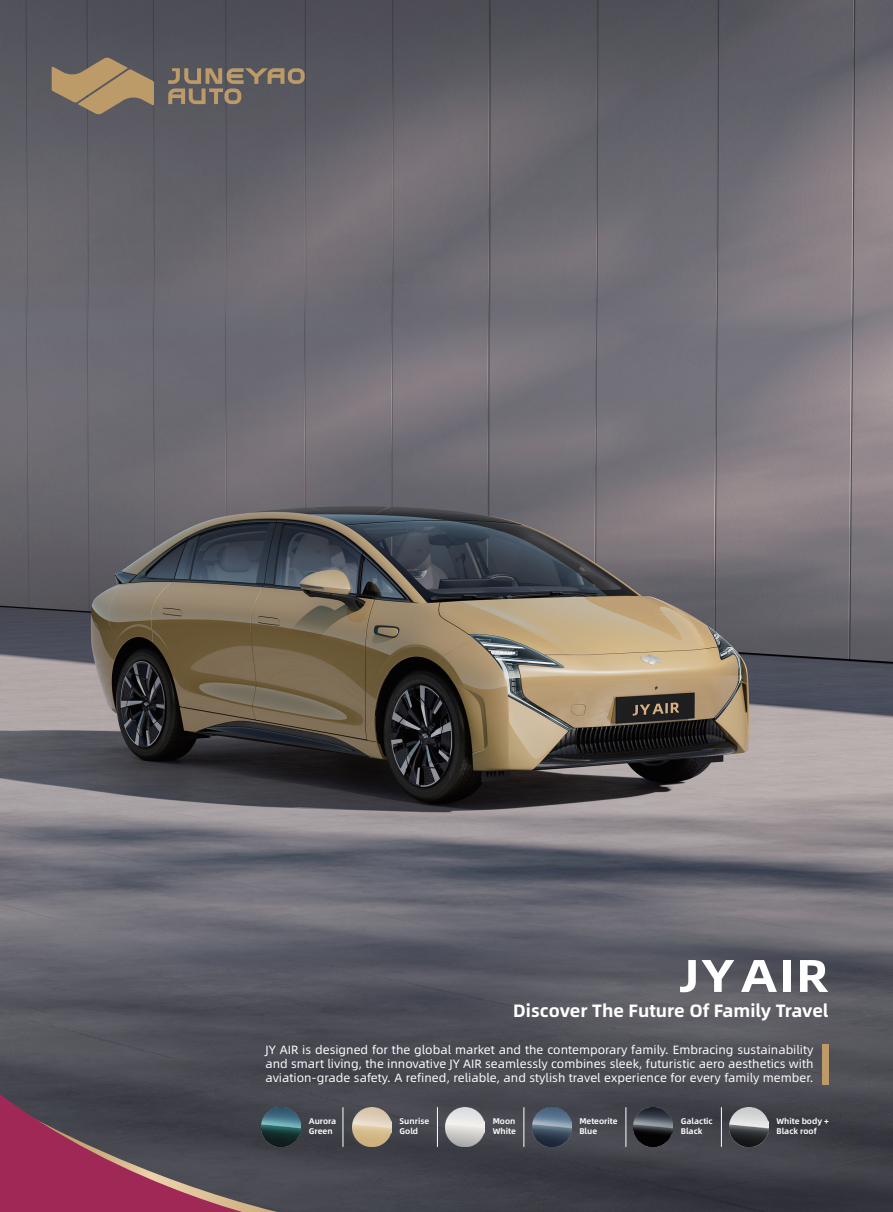
<style>
.page{position:relative;width:893px;height:1212px;background:#fff}
.page>*{position:absolute;margin:0;border:0;box-sizing:border-box;transform-origin:0 0}
.t1{font:700 17.85px "Alibaba Pu Hui Ti 2 95 Extra";color:#fff}
.t2{font:12px/14.4px "Alibaba Pu Hui Ti 2 55 Regular";color:#fff;text-align:justify}
.t3{font:8.25px/9.9px "Alibaba Pu Hui Ti 2 85 Bold";color:#fff}
</style>
<div class="page">
<img style="left:0;top:0;width:893px;height:1212px">
<svg style="left:52px;top:57px;width:102px;height:58px;background:#907e64"></svg>
<svg style="left:168px;top:68px;width:137px;height:36px;background:#786d62"></svg>
<svg style="left:0;top:1084px;width:292px;height:128px;background:#684052"></svg>
<svg style="left:680px;top:960px;width:16px;height:32px"></svg>
<svg style="left:702px;top:960px;width:32px;height:32px"></svg>
<svg style="left:741px;top:960px;width:36px;height:32px"></svg>
<div style="left:783px;top:960px;width:7px;height:32px;background:#fff"></div>
<svg style="left:800px;top:960px;width:28px;height:32px"></svg>
<div style="left:822px;top:1044px;width:7px;height:41px;background:#bc9b69"></div>
<img style="left:352px;top:1107px;width:39px;height:39px">
<img style="left:445px;top:1107px;width:39px;height:39px">
<img style="left:532px;top:1107px;width:39px;height:39px">
<img style="left:633px;top:1107px;width:40px;height:39px">
<img style="left:262px;top:1107px;width:39px;height:39px">
<img style="left:729px;top:1107px;width:39px;height:39px">
<hr style="left:343px;top:1107px;width:1px;height:40px;background:#fff">
<hr style="left:437px;top:1107px;width:1px;height:40px;background:#fff">
<hr style="left:524px;top:1107px;width:1px;height:40px;background:#fff">
<hr style="left:626px;top:1107px;width:1px;height:40px;background:#fff">
<hr style="left:721px;top:1107px;width:1px;height:40px;background:#fff">
<h1 class="t1" style="left:513px;top:996px;width:317px">Discover The Future Of Family Travel</h1>
<p class="t2" style="left:265px;top:1041px;width:550px">JY AIR is designed for the global market and the contemporary family. Embracing sustainability and smart living, the innovative JY AIR seamlessly combines sleek, futuristic aero aesthetics with aviation-grade safety. A refined, reliable, and stylish travel experience for every family member.</p>
<p class="t3" style="left:400px;top:1116px;width:31px">Sunrise<br>Gold</p>
<p class="t3" style="left:493px;top:1116px;width:25px">Moon<br>White</p>
<p class="t3" style="left:579px;top:1116px;width:40px">Meteorite<br>Blue</p>
<p class="t3" style="left:681px;top:1116px;width:33px">Galactic<br>Black</p>
<p class="t3" style="left:309px;top:1116px;width:29px">Aurora<br>Green</p>
<p class="t3" style="left:776px;top:1116px;width:54px">White body +<br>Black roof</p>
</div>
